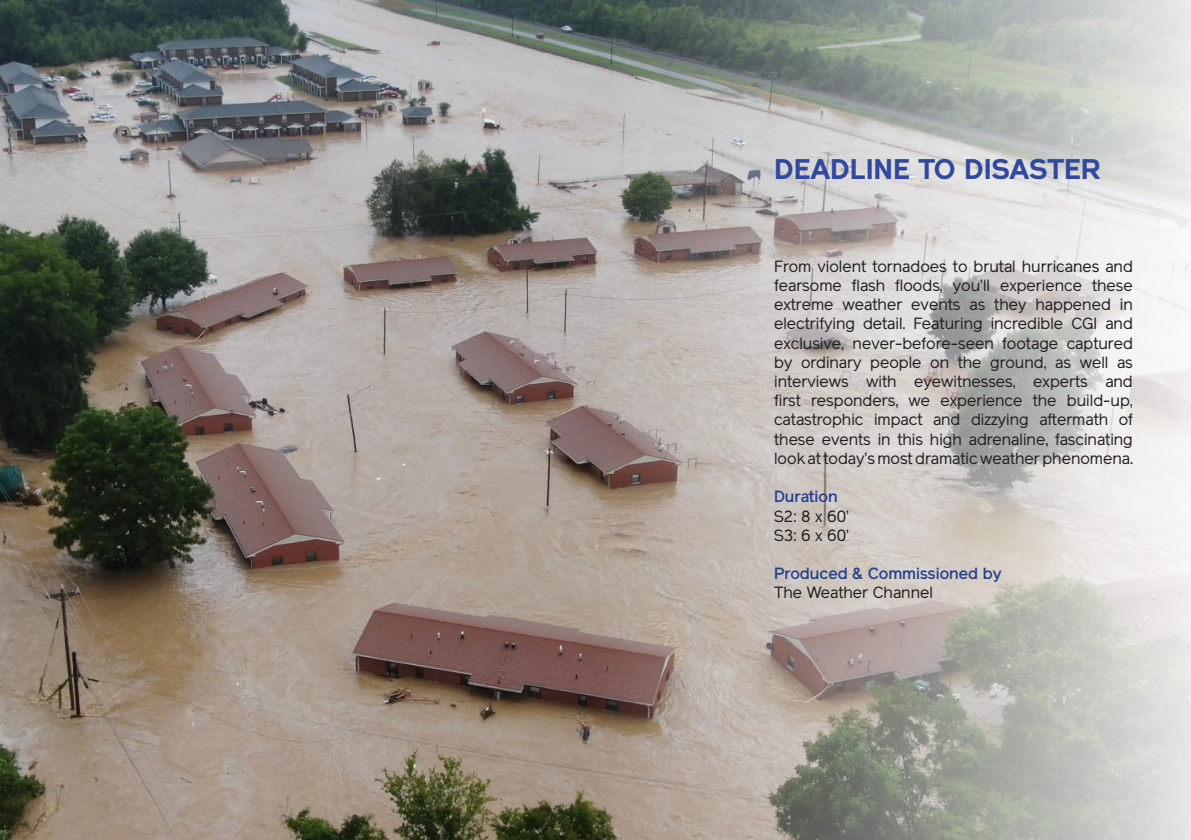
<style>
.page{position:relative;width:1191px;height:840px;background:#fff}
.page>*{position:absolute;margin:0;border:0;box-sizing:border-box;transform-origin:0 0}
.t1{font:700 28px "Reader";color:#31489e}
.t2{font:16px/19.2px "Reader";color:#231f20;text-align:justify}
.t3{font:500 16px "Reader";color:#253f8e}
</style>
<div class="page">
<img style="left:0;top:0;width:595px;height:839px">
<svg style="left:595px;top:0;width:596px;height:839px;background:#bdbab5"></svg>
<p class="t1" style="left:774px;top:152px;width:328px">DEADLINE TO DISASTER</p>
<p class="t2" style="left:774px;top:256px;width:360px">From violent tornadoes to brutal hurricanes and fearsome flash floods, you’ll experience these extreme weather events as they happened in electrifying detail. Featuring incredible CGI and exclusive, never-before-seen footage captured by ordinary people on the ground, as well as interviews with eyewitnesses, experts and first responders, we experience the build-up, catastrophic impact and dizzying aftermath of these events in this high adrenaline, fascinating look at today’s most dramatic weather phenomena.</p>
<p class="t3" style="left:774px;top:487px;width:65px">Duration</p>
<p class="t2" style="left:774px;top:506px;width:76px">S2: 8 x 60’</p>
<p class="t2" style="left:774px;top:525px;width:76px">S3: 6 x 60’</p>
<p class="t3" style="left:774px;top:564px;width:229px">Produced &amp; Commissioned by</p>
<p class="t2" style="left:774px;top:582px;width:160px">The Weather Channel</p>
</div>
